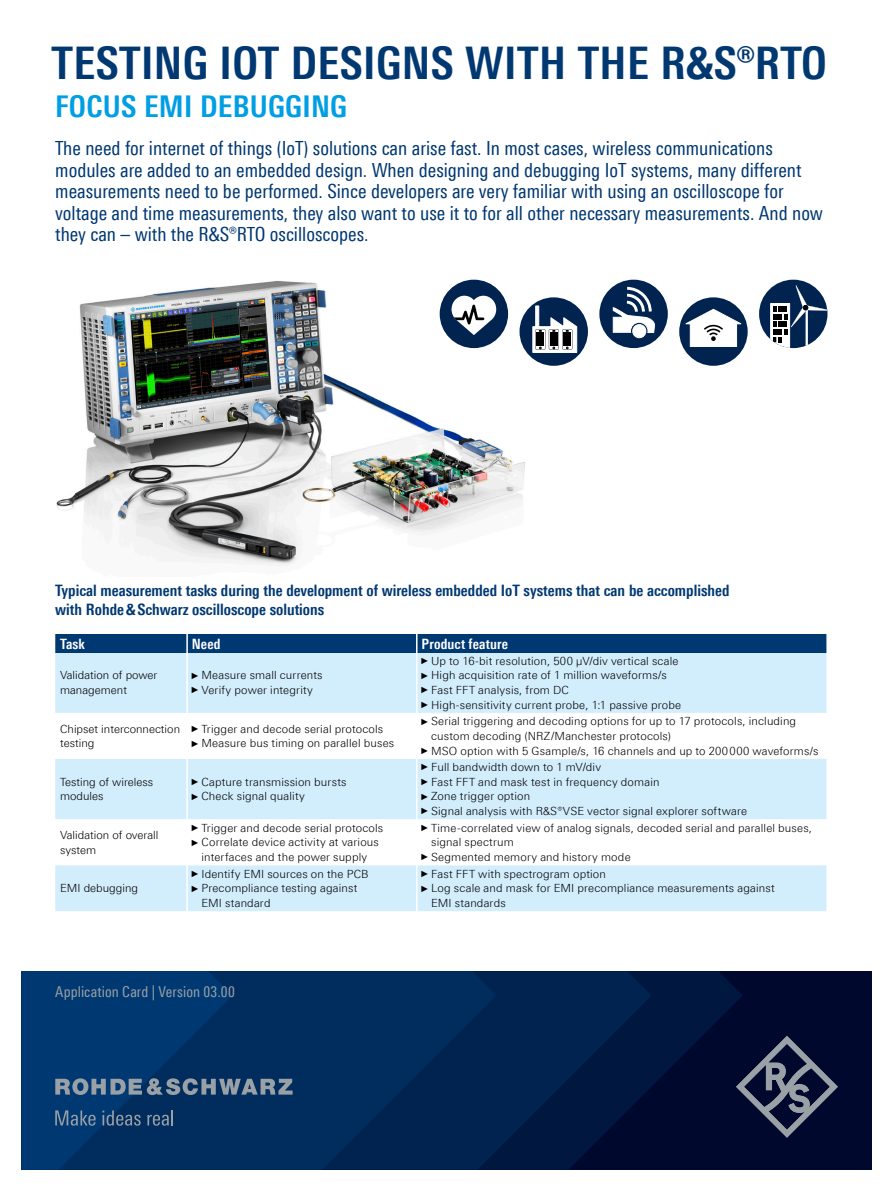
<style>
.page{position:relative;width:893px;height:1191px;background:#fff}
.page>*{position:absolute;margin:0;border:0;box-sizing:border-box;transform-origin:0 0}
.Seiten_Headline_30Pt_blau{font:700 condensed 45px "Linotype Universfor RS";letter-spacing:.01em;color:#003872}
.Seiten_Headline_20Pt_cyan{font:700 condensed 30px "Linotype Universfor RS";letter-spacing:.01em;color:#009ee3}
.Teaser{font:condensed 19.5px/21.5px "Linotype Universfor RS";color:#003872}
.Grafik_Tabelle_Überschrift{font:700 condensed 15.75px/19.2px "Linotype Universfor RS";color:#003872}
.t1{font:condensed 15px "Linotype Universfor RS";letter-spacing:.005em;color:#99a1a6}
.Tabellenueberschrift{font:700 condensed 14.25px "Linotype Universfor RS";letter-spacing:.01em;color:#fff}
.Tabelletext{font:300 11.25px/14.7px "Linotype Universfor RS";letter-spacing:.015em;color:#000}
.s1{font-family:"Arial Narrow";font-weight:400;font-size:9px}
</style>
<div class="page">
<img style="left:56px;top:279px;width:485px;height:288px">
<div style="left:440px;top:280px;width:68px;height:68px;background:#00234f;border-radius:50%"></div>
<svg style="left:451px;top:296px;width:45px;height:39px"></svg>
<div style="left:599px;top:280px;width:69px;height:68px;background:#00234f;border-radius:50%"></div>
<svg style="left:613px;top:287px;width:43px;height:46px"></svg>
<div style="left:633px;top:324px;width:13px;height:14px;background:#fff;border-radius:50%"></div>
<div style="left:632px;top:324px;width:14px;height:14px;border:1px solid #fff;border-radius:50%"></div>
<div style="left:759px;top:280px;width:68px;height:68px;background:#00234f;border-radius:50%"></div>
<svg style="left:770px;top:285px;width:57px;height:63px"></svg>
<div style="left:519px;top:297px;width:69px;height:69px;background:#00234f;border-radius:50%"></div>
<svg style="left:532px;top:305px;width:46px;height:48px"></svg>
<div style="left:679px;top:297px;width:69px;height:69px;background:#00234f;border-radius:50%"></div>
<svg style="left:683px;top:308px;width:61px;height:39px"></svg>
<div style="left:21px;top:971px;width:851px;height:198px;background:#00082d"></div>
<svg style="left:652px;top:971px;width:91px;height:115px;fill:#00173f"></svg>
<svg style="left:496px;top:971px;width:156px;height:198px;background:#001b45"></svg>
<svg style="left:293px;top:971px;width:203px;height:198px;background:#002858"></svg>
<svg style="left:736px;top:1035px;width:102px;height:102px"></svg>
<svg style="left:21px;top:971px;width:272px;height:198px;background:#08376b"></svg>
<div style="left:55px;top:653px;width:771px;height:258px;background:#d2edfc"></div>
<svg style="left:55px;top:713px;width:771px;height:152px"></svg>
<hr style="left:186px;top:653px;width:2px;height:60px;background:#fff">
<hr style="left:416px;top:653px;width:1px;height:60px;background:#fff">
<hr style="left:186px;top:713px;width:2px;height:46px;background:#fff">
<hr style="left:416px;top:713px;width:1px;height:46px;background:#fff">
<hr style="left:186px;top:759px;width:2px;height:60px;background:#fff">
<hr style="left:416px;top:759px;width:1px;height:60px;background:#fff">
<hr style="left:186px;top:819px;width:2px;height:46px;background:#fff">
<hr style="left:416px;top:819px;width:1px;height:46px;background:#fff">
<hr style="left:186px;top:865px;width:2px;height:46px;background:#fff">
<hr style="left:416px;top:865px;width:1px;height:46px;background:#fff">
<div style="left:55px;top:634px;width:772px;height:19px;background:#003872"></div>
<p class="Seiten_Headline_30Pt_blau" style="left:51px;top:36px;width:777px">TESTING IOT DESIGNS WITH THE R&amp;S®RTO</p>
<p class="Seiten_Headline_20Pt_cyan" style="left:55px;top:88px;width:293px">FOCUS EMI DEBUGGING</p>
<p class="Teaser" style="left:55px;top:137px;width:769px">The need for internet of things (IoT) solutions can arise fast. In most cases, wireless communications modules are added to an embedded design. When designing and debugging IoT systems, many different measurements need to be performed. Since developers are very familiar with using an oscilloscope for voltage and time measurements, they also want to use it to for all other necessary measurements. And now they can – with the R&amp;S®RTO oscilloscopes.</p>
<p class="Grafik_Tabelle_Überschrift" style="left:55px;top:580px;width:676px">Typical measurement tasks during the development of wireless embedded IoT systems that can be accomplished with Rohde&amp;Schwarz oscilloscope solutions</p>
<p class="Tabellenueberschrift" style="left:60px;top:635px;width:26px">Task</p>
<p class="Tabellenueberschrift" style="left:192px;top:635px;width:30px">Need</p>
<p class="Tabellenueberschrift" style="left:422px;top:635px;width:88px">Product feature</p>
<p class="Tabelletext" style="left:60px;top:668px;width:99px">Validation of power management</p>
<p class="Tabelletext" style="left:192px;top:668px;width:132px"><span class="s1">►</span>Measure small currents</p>
<p class="Tabelletext" style="left:422px;top:653px;width:259px"><span class="s1">►</span>Up to 16-bit resolution, 500 µV/div vertical scale</p>
<p class="Tabelletext" style="left:422px;top:668px;width:247px"><span class="s1">►</span>High acquisition rate of 1 million waveforms/s</p>
<p class="Tabelletext" style="left:422px;top:682px;width:149px"><span class="s1">►</span>Fast FFT analysis, from DC</p>
<p class="Tabelletext" style="left:422px;top:697px;width:261px"><span class="s1">►</span>High-sensitivity current probe, 1:1 passive probe</p>
<p class="Tabelletext" style="left:192px;top:682px;width:123px"><span class="s1">►</span>Verify power integrity</p>
<p class="Tabelletext" style="left:60px;top:721px;width:122px">Chipset interconnection testing</p>
<p class="Tabelletext" style="left:192px;top:721px;width:193px"><span class="s1">►</span>Trigger and decode serial protocols</p>
<p class="Tabelletext" style="left:192px;top:736px;width:204px"><span class="s1">►</span>Measure bus timing on parallel buses</p>
<p class="Tabelletext" style="left:60px;top:774px;width:95px">Testing of wireless modules</p>
<p class="Tabelletext" style="left:192px;top:774px;width:156px"><span class="s1">►</span>Capture transmission bursts</p>
<p class="Tabelletext" style="left:192px;top:789px;width:114px"><span class="s1">►</span>Check signal quality</p>
<p class="Tabelletext" style="left:60px;top:827px;width:100px">Validation of overall system</p>
<p class="Tabelletext" style="left:60px;top:881px;width:80px">EMI debugging</p>
<p class="Tabelletext" style="left:192px;top:820px;width:193px"><span class="s1">►</span>Trigger and decode serial protocols</p>
<p class="Tabelletext" style="left:192px;top:835px;width:189px;text-align:center"><span class="s1">►</span>Correlate device activity at various interfaces and the power supply</p>
<p class="Tabelletext" style="left:192px;top:866px;width:178px"><span class="s1">►</span>Identify EMI sources on the PCB</p>
<p class="Tabelletext" style="left:201px;top:881px;width:157px;text-indent:-10px"><span class="s1">►</span>Precompliance testing against<br>EMI standard</p>
<p class="Tabelletext" style="left:431px;top:714px;width:367px;text-indent:-10px"><span class="s1">►</span>Serial triggering and decoding options for up to 17 protocols, including custom decoding (NRZ/Manchester protocols)</p>
<p class="Tabelletext" style="left:422px;top:743px;width:398px"><span class="s1">►</span>MSO option with 5 Gsample/s, 16 channels and up to 200000 waveforms/s</p>
<p class="Tabelletext" style="left:422px;top:759px;width:181px"><span class="s1">►</span>Full bandwidth down to 1 mV/div</p>
<p class="Tabelletext" style="left:422px;top:774px;width:239px"><span class="s1">►</span>Fast FFT and mask test in frequency domain</p>
<p class="Tabelletext" style="left:422px;top:789px;width:110px"><span class="s1">►</span>Zone trigger option</p>
<p class="Tabelletext" style="left:422px;top:803px;width:327px"><span class="s1">►</span>Signal analysis with R&amp;S®VSE vector signal explorer software</p>
<p class="Tabelletext" style="left:431px;top:820px;width:382px;text-indent:-10px"><span class="s1">►</span>Time-correlated view of analog signals, decoded serial and parallel buses, signal spectrum</p>
<p class="Tabelletext" style="left:422px;top:849px;width:211px"><span class="s1">►</span>Segmented memory and history mode</p>
<p class="Tabelletext" style="left:422px;top:866px;width:186px"><span class="s1">►</span>Fast FFT with spectrogram option</p>
<p class="Tabelletext" style="left:431px;top:881px;width:345px;text-indent:-10px"><span class="s1">►</span>Log scale and mask for EMI precompliance measurements against<br>EMI standards</p>
<h3 class="t1" style="left:55px;top:983px;width:181px">Application Card | Version 03.00</h3>
</div>
